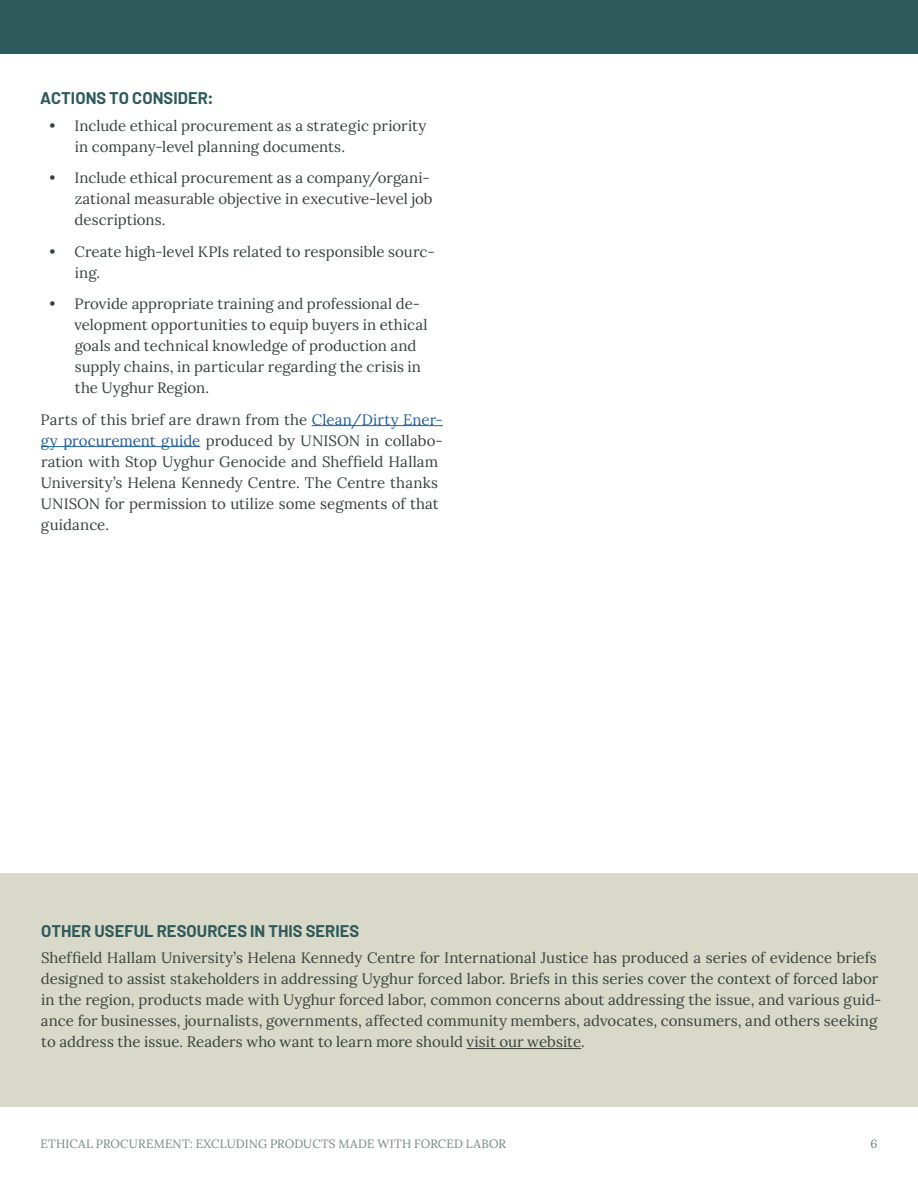
<style>
.page{position:relative;width:918px;height:1188px;background:#fff}
.page>*{position:absolute;margin:0;border:0;box-sizing:border-box;transform-origin:0 0}
.t1{font:700 16.5px "Barlow";letter-spacing:.005em;color:#2d5a5a}
.Body_White{font:15px/21px "Lora";color:#37413c}
.Body{font:15px/21px "Lora";color:#37413c}
.t2{font:12px "Lora";letter-spacing:.01em;color:#718781}
.s1{color:#215e9e}
</style>
<div class="page">
<div style="left:0;top:0;width:918px;height:54px;background:#2d5a5a"></div>
<hr style="left:312px;top:425px;width:131px;height:1px;background:#215e9e">
<hr style="left:41px;top:446px;width:159px;height:1px;background:#215e9e">
<div style="left:0;top:873px;width:918px;height:234px;background:#d9d9c9"></div>
<hr style="left:467px;top:1048px;width:114px;height:1px;background:#37413c">
<h3 class="t1" style="left:40px;top:88px;width:175px">ACTIONS TO CONSIDER:</h3>
<p class="Body_White" style="left:75px;top:114px;width:353px;text-indent:-25px">• Include ethical procurement as a strategic priority in company-level planning documents.</p>
<p class="Body_White" style="left:75px;top:166px;width:359px;text-indent:-25px">• Include ethical procurement as a company/organi&shy;zational measurable objective in executive-level job descriptions.</p>
<p class="Body_White" style="left:75px;top:240px;width:361px;text-indent:-25px">• Create high-level KPIs related to responsible sourc&shy;ing.</p>
<p class="Body_White" style="left:74px;top:292px;width:355px;text-indent:-25px">• Provide appropriate training and professional de&shy;velopment opportunities to equip buyers in ethical goals and technical knowledge of production and supply chains, in particular regarding the crisis in the Uyghur Region.</p>
<p class="Body" style="left:41px;top:408px;width:404px">Parts of this brief are drawn from the <span class="s1">Clean/Dirty Ener&shy;gy procurement guide</span> produced by UNISON in collabo&shy;ration with Stop Uyghur Genocide and Sheffield Hallam University’s Helena Kennedy Centre. The Centre thanks UNISON for permission to utilize some segments of that guidance.</p>
<h3 class="t1" style="left:41px;top:921px;width:320px">OTHER USEFUL RESOURCES IN THIS SERIES</h3>
<p class="Body_White" style="left:41px;top:947px;width:842px">Sheffield Hallam University’s Helena Kennedy Centre for International Justice has produced a series of evidence briefs designed to assist stakeholders in addressing Uyghur forced labor. Briefs in this series cover the context of forced labor in the region, products made with Uyghur forced labor, common concerns about addressing the issue, and various guid&shy;ance for businesses, journalists, governments, affected community members, advocates, consumers, and others seeking to address the issue. Readers who want to learn more should visit our website.</p>
<p class="t2" style="left:40px;top:1134px;width:467px">ETHICAL PROCUREMENT: EXCLUDING PRODUCTS MADE WITH FORCED LABOR</p>
<p class="t2" style="left:871px;top:1134px;width:8px">6</p>
</div>
